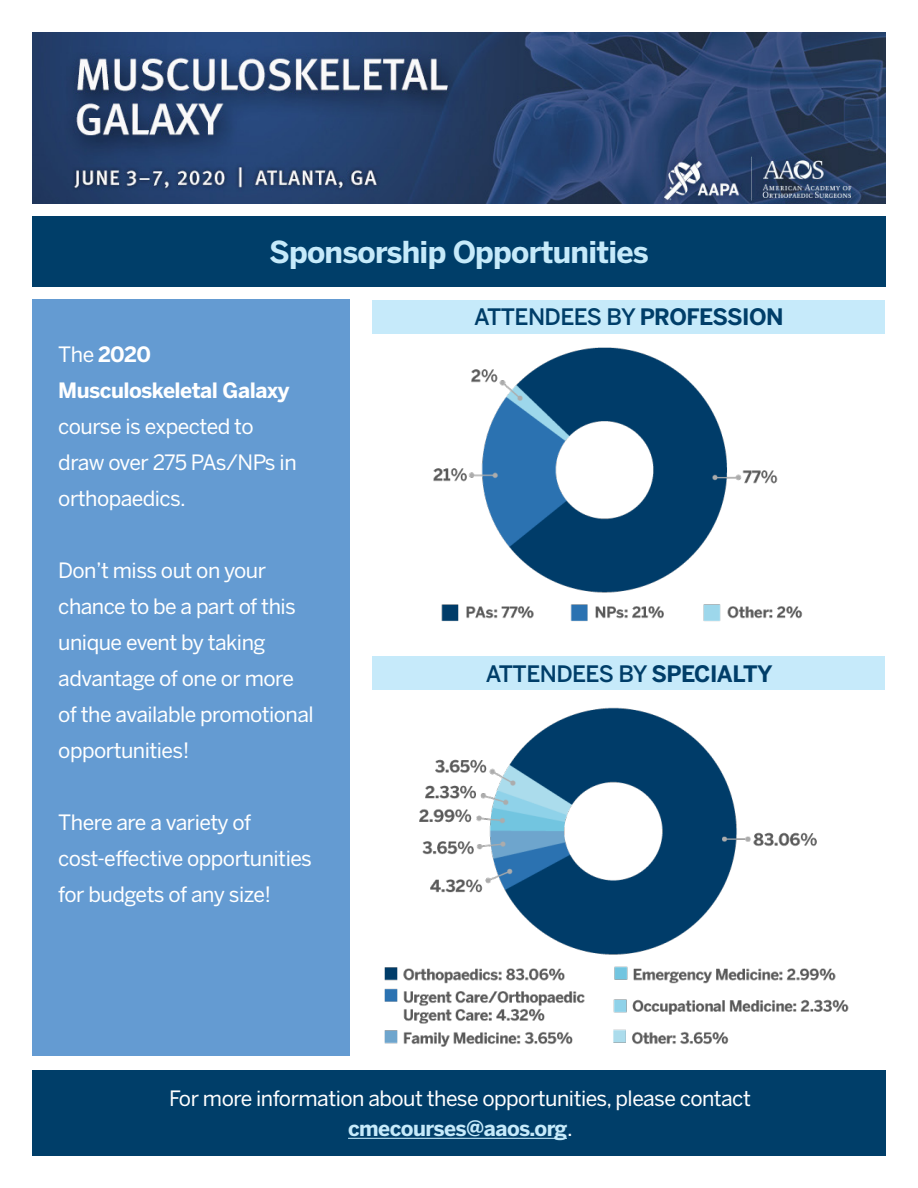
<style>
.page{position:relative;width:918px;height:1188px;background:#fff}
.page>*{position:absolute;margin:0;border:0;box-sizing:border-box;transform-origin:0 0}
.t1{font:700 30px "Benton Sans";letter-spacing:-.025em;color:#c6eafa}
.t2{font:500 22.5px "Benton Sans";letter-spacing:-.025em;color:#003e69}
.t3{font:21px/36px "Benton Sans";letter-spacing:-.025em;color:#fff}
.s1{font-weight:700}
.s2{font-weight:700;color:#c6eafa}
</style>
<div class="page">
<img style="left:372px;top:347px;width:486px;height:700px">
<div style="left:32px;top:216px;width:854px;height:71px;background:#003e69"></div>
<div style="left:32px;top:1070px;width:854px;height:86px;background:#003e69"></div>
<div style="left:32px;top:300px;width:318px;height:756px;background:#649bd2"></div>
<img style="left:32px;top:32px;width:854px;height:171px">
<div style="left:372px;top:300px;width:513px;height:33px;background:#c6eafa"></div>
<div style="left:372px;top:657px;width:513px;height:33px;background:#c6eafa"></div>
<hr style="left:348px;top:1138px;width:219px;height:1px;background:#c6eafa">
<p class="t1" style="left:269px;top:234px;width:381px">Sponsorship Opportunities</p>
<p class="t2" style="left:474px;top:304px;width:311px">ATTENDEES BY <span class="s1">PROFESSION</span></p>
<p class="t3" style="left:58px;top:336px;width:240px">The <span class="s1">2020<br>Musculoskeletal Galaxy </span>course is expected to draw over 275 PAs/NPs in orthopaedics.</p>
<p class="t3" style="left:58px;top:552px;width:257px">Don’t miss out on your chance to be a part of this unique event by taking advantage of one or more of the available promotional opportunities!</p>
<p class="t3" style="left:58px;top:804px;width:255px">There are a variety of cost‑effective opportunities for budgets of any size!</p>
<p class="t2" style="left:486px;top:661px;width:288px">ATTENDEES BY <span class="s1">SPECIALTY</span></p>
<p class="t3" style="left:169px;top:1083px;width:583px;line-height:30px;text-align:center">For more information about these opportunities, please contact <span class="s2">cmecourses@aaos.org</span>.</p>
</div>
